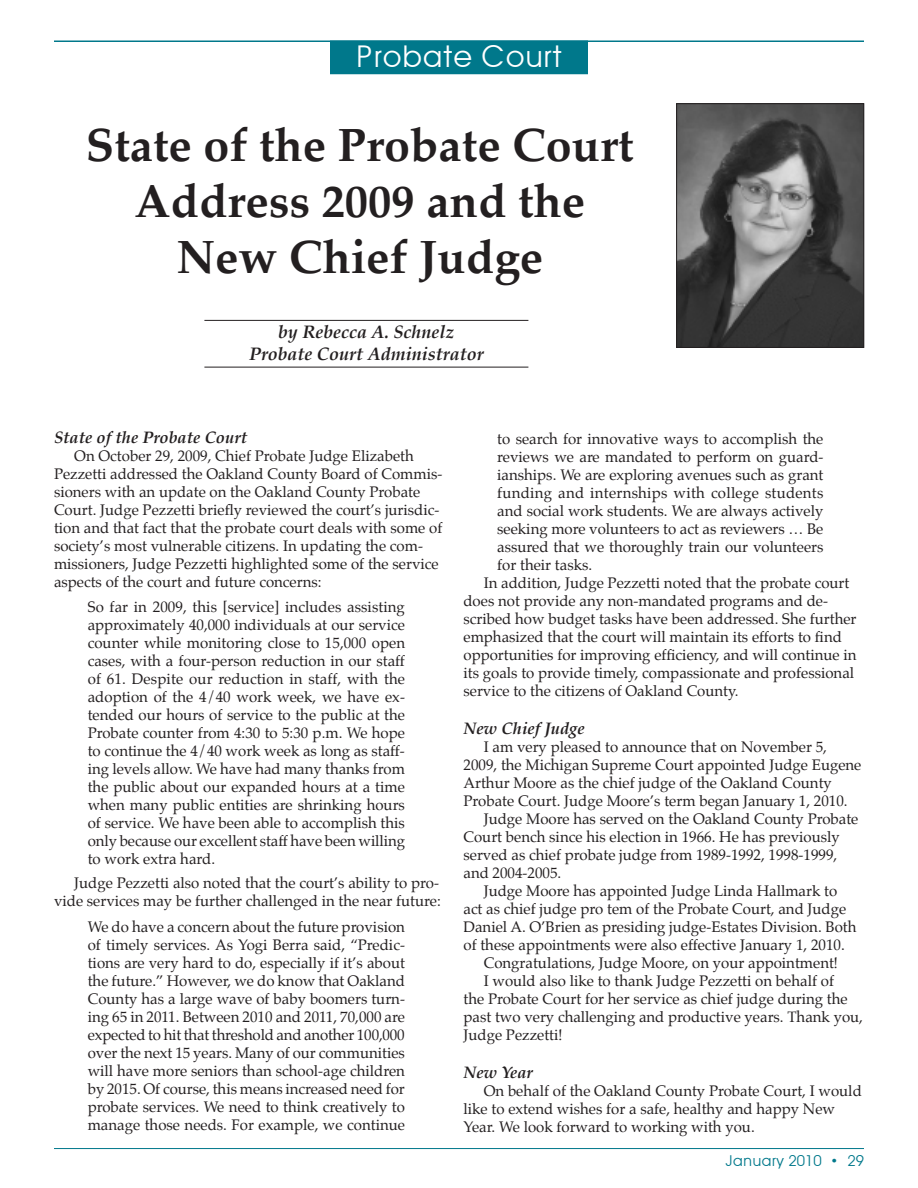
<style>
.page{position:relative;width:918px;height:1188px;background:#fff}
.page>*{position:absolute;margin:0;border:0;box-sizing:border-box;transform-origin:0 0}
.t1{font:700 46.5px/55.8px "Palatino";color:#231f20;text-align:center}
.t2{font:30px "Avant Garde";color:#fff}
.t3{font:italic 700 18px/21.6px "Palatino";color:#231f20;text-align:center}
.t4{font:italic 700 16.5px "Palatino";color:#231f20}
.t5{font:15px/18px "Palatino";color:#231f20}
.t6{font:15px "Avant Garde";color:#00788b}
</style>
<div class="page">
<hr style="left:54px;top:40px;width:810px;height:2px;background:#00788b">
<div style="left:330px;top:40px;width:258px;height:34px;background:#00788b;border:2px solid #00788b"></div>
<hr style="left:54px;top:1148px;width:810px;height:1px;background:#00788b">
<hr style="left:204px;top:320px;width:324px;height:1px;background:#231f20">
<hr style="left:204px;top:367px;width:324px;height:1px;background:#231f20">
<img style="left:678px;top:106px;width:184px;height:240px">
<div style="left:676px;top:104px;width:188px;height:244px;border:1px solid #231f20"></div>
<h2 class="t2" style="left:356px;top:38px;width:208px">Probate Court</h2>
<h1 class="t1" style="left:86px;top:116px;width:549px">State of the Probate Court<br>Address 2009 and the<br>New Chief Judge</h1>
<p class="t3" style="left:249px;top:322px;width:236px">by Rebecca A. Schnelz<br>Probate Court Administrator</p>
<p class="t4" style="left:54px;top:424px;width:195px">State of the Probate Court</p>
<p class="t5" style="left:54px;top:446px;width:390px;text-indent:20px">On October 29, 2009, Chief Probate Judge Elizabeth Pezzetti addressed the Oakland County Board of Commis&shy;sioners with an update on the Oakland County Probate Court. Judge Pezzetti briefly reviewed the court’s jurisdic&shy;tion and that fact that the probate court deals with some of society’s most vulnerable citizens. In updating the com&shy;missioners, Judge Pezzetti highlighted some of the service aspects of the court and future concerns:</p>
<p class="t5" style="left:88px;top:598px;width:319px;text-align:justify">So far in 2009, this [service] includes assisting approximately 40,000 individuals at our service counter while monitoring close to 15,000 open cases, with a four-person reduction in our staff of 61. Despite our reduction in staff, with the adoption of the 4/40 work week, we have ex&shy;tended our hours of service to the public at the Probate counter from 4:30 to 5:30 p.m. We hope to continue the 4/40 work week as long as staff&shy;ing levels allow. We have had many thanks from the public about our expanded hours at a time when many public entities are shrinking hours of service. We have been able to accomplish this only because our excellent staff have been willing to work extra hard.</p>
<p class="t5" style="left:54px;top:874px;width:388px;text-align:right">Judge Pezzetti also noted that the court’s ability to pro&shy;vide services may be further challenged in the near future:</p>
<p class="t5" style="left:88px;top:917px;width:319px;text-align:justify">We do have a concern about the future provision of timely services. As Yogi Berra said, “Predic&shy;tions are very hard to do, especially if it’s about the future.” However, we do know that Oakland County has a large wave of baby boomers turn&shy;ing 65 in 2011. Between 2010 and 2011, 70,000 are expected to hit that threshold and another 100,000 over the next 15 years. Many of our communities will have more seniors than school-age children by 2015. Of course, this means increased need for probate services. We need to think creatively to manage those needs. For example, we continue</p>
<p class="t5" style="left:497px;top:430px;width:328px">to search for innovative ways to accomplish the</p>
<p class="t5" style="left:497px;top:448px;width:328px">reviews we are mandated to perform on guard-</p>
<p class="t5" style="left:497px;top:466px;width:328px">ianships. We are exploring avenues such as grant</p>
<p class="t5" style="left:497px;top:484px;width:328px">funding and internships with college students</p>
<p class="t5" style="left:497px;top:502px;width:328px">and social work students. We are always actively</p>
<p class="t5" style="left:497px;top:520px;width:328px">seeking more volunteers to act as reviewers … Be</p>
<p class="t5" style="left:497px;top:538px;width:328px">assured that we thoroughly train our volunteers</p>
<p class="t5" style="left:497px;top:556px;width:96px">for their tasks.</p>
<p class="t5" style="left:484px;top:574px;width:367px">In addition, Judge Pezzetti noted that the probate court</p>
<p class="t5" style="left:464px;top:592px;width:366px">does not provide any non-mandated programs and de-</p>
<p class="t5" style="left:464px;top:610px;width:395px">scribed how budget tasks have been addressed. She further</p>
<p class="t5" style="left:464px;top:628px;width:380px">emphasized that the court will maintain its efforts to find</p>
<p class="t5" style="left:464px;top:646px;width:395px">opportunities for improving efficiency, and will continue in</p>
<p class="t5" style="left:464px;top:664px;width:392px">its goals to provide timely, compassionate and professional</p>
<p class="t5" style="left:464px;top:682px;width:277px">service to the citizens of Oakland County.</p>
<p class="t4" style="left:464px;top:715px;width:123px">New Chief Judge</p>
<p class="t5" style="left:484px;top:738px;width:345px">I am very pleased to announce that on November 5,</p>
<p class="t5" style="left:464px;top:756px;width:400px">2009, the Michigan Supreme Court appointed Judge Eugene</p>
<p class="t5" style="left:464px;top:774px;width:370px">Arthur Moore as the chief judge of the Oakland County</p>
<p class="t5" style="left:464px;top:792px;width:386px">Probate Court. Judge Moore’s term began January 1, 2010.</p>
<p class="t5" style="left:484px;top:810px;width:376px">Judge Moore has served on the Oakland County Probate</p>
<p class="t5" style="left:464px;top:828px;width:378px">Court bench since his election in 1966. He has previously</p>
<p class="t5" style="left:464px;top:846px;width:375px">served as chief probate judge from 1989-1992, 1998-1999,</p>
<p class="t5" style="left:464px;top:864px;width:99px">and 2004-2005.</p>
<p class="t5" style="left:484px;top:882px;width:355px">Judge Moore has appointed Judge Linda Hallmark to</p>
<p class="t5" style="left:464px;top:900px;width:384px">act as chief judge pro tem of the Probate Court, and Judge</p>
<p class="t5" style="left:464px;top:918px;width:395px">Daniel A. O’Brien as presiding judge-Estates Division. Both</p>
<p class="t5" style="left:464px;top:936px;width:383px">of these appointments were also effective January 1, 2010.</p>
<p class="t5" style="left:484px;top:954px;width:356px">Congratulations, Judge Moore, on your appointment!</p>
<p class="t5" style="left:484px;top:972px;width:352px">I would also like to thank Judge Pezzetti on behalf of</p>
<p class="t5" style="left:464px;top:990px;width:386px">the Probate Court for her service as chief judge during the</p>
<p class="t5" style="left:464px;top:1008px;width:401px">past two very challenging and productive years. Thank you,</p>
<p class="t5" style="left:464px;top:1026px;width:101px">Judge Pezzetti!</p>
<p class="t4" style="left:464px;top:1059px;width:71px">New Year</p>
<p class="t5" style="left:464px;top:1082px;width:400px;text-indent:20px">On behalf of the Oakland County Probate Court, I would like to extend wishes for a safe, healthy and happy New<br>Year. We look forward to working with you.</p>
<p class="t6" style="left:726px;top:1152px;width:140px">January 2010 • 29</p>
</div>
